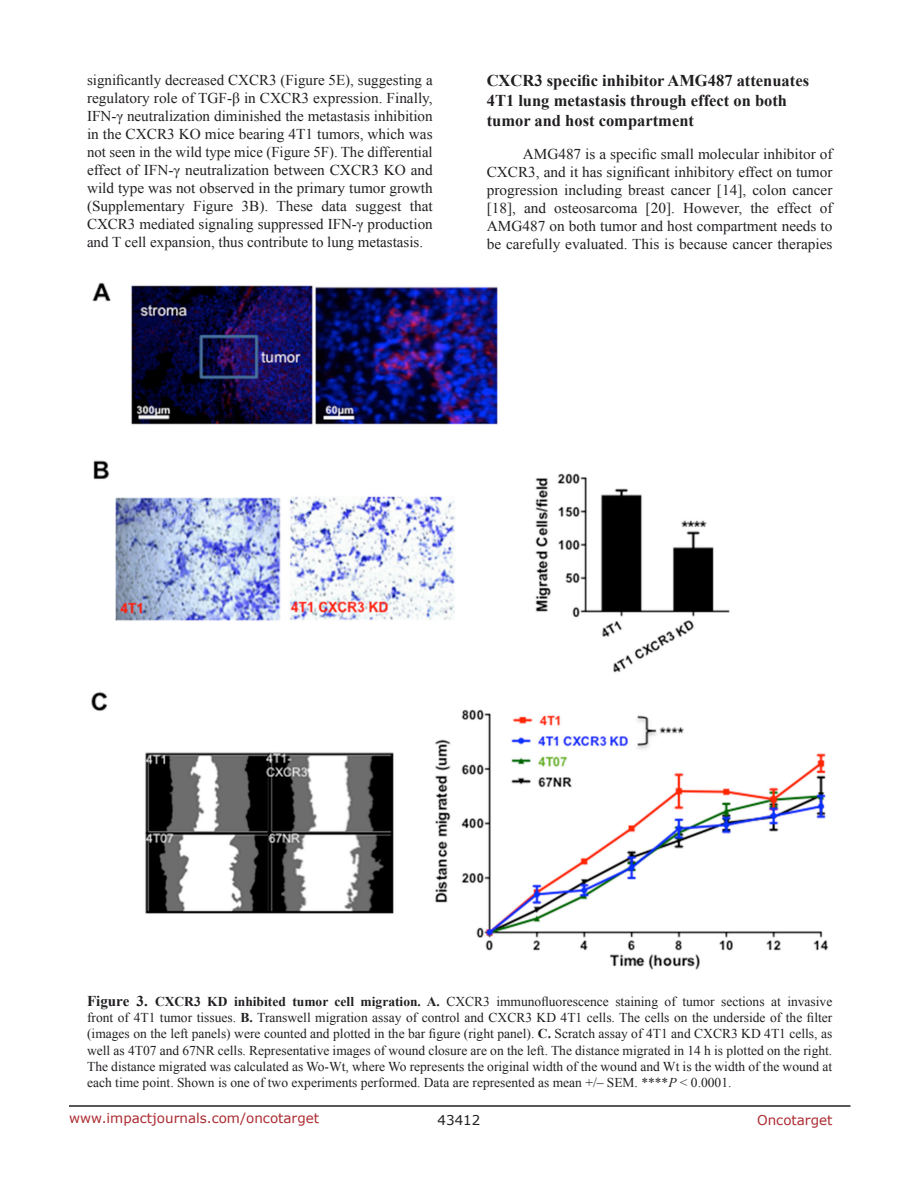
<style>
.page{position:relative;width:918px;height:1188px;background:#fff}
.page>*{position:absolute;margin:0;border:0;box-sizing:border-box;transform-origin:0 0}
.SubHeading_middle{font:700 16.5px/19.8px "Times New Roman";color:#221f22}
.BodyText{font:15px/18px "Times New Roman";color:#221f22;text-align:justify}
.FigureText{font:13.5px/16.2px "Times New Roman";color:#221f22;text-align:justify}
.t1{font:13.5px "Verdana";color:#ac2b31}
.t2{font:13.5px "Verdana";color:#221f22}
.s1{font-weight:700;font-size:15px}
.s2{font-weight:700}
.s3{font-style:italic}
</style>
<div class="page">
<hr style="left:69px;top:1105px;width:781px;height:2px;background:#231f20">
<img style="left:92px;top:282px;width:736px;height:688px">
<p class="BodyText" style="left:87px;top:71px;width:347px">significantly decreased CXCR3 (Figure 5E), suggesting a regulatory role of TGF-β in CXCR3 expression. Finally, IFN-γ neutralization diminished the metastasis inhibition in the CXCR3 KO mice bearing 4T1 tumors, which was not seen in the wild type mice (Figure 5F). The differential effect of IFN-γ neutralization between CXCR3 KO and wild type was not observed in the primary tumor growth (Supplementary Figure 3B). These data suggest that CXCR3 mediated signaling suppressed IFN-γ production and T cell expansion, thus contribute to lung metastasis.</p>
<p class="SubHeading_middle" style="left:487px;top:70px;width:324px">CXCR3 specific inhibitor AMG487 attenuates<br>4T1 lung metastasis through effect on both tumor and host compartment</p>
<p class="BodyText" style="left:487px;top:145px;width:347px;text-indent:36px">AMG487 is a specific small molecular inhibitor of CXCR3, and it has significant inhibitory effect on tumor progression including breast cancer [14], colon cancer [18], and osteosarcoma [20]. However, the effect of AMG487 on both tumor and host compartment needs to be carefully evaluated. This is because cancer therapies</p>
<p class="FigureText" style="left:87px;top:993px;width:747px"><span class="s1">Figure 3.</span> <span class="s2">CXCR3 KD inhibited tumor cell migration. A.</span> CXCR3 immunofluorescence staining of tumor sections at invasive front of 4T1 tumor tissues. <span class="s2">B.</span> Transwell migration assay of control and CXCR3 KD 4T1 cells. The cells on the underside of the filter (images on the left panels) were counted and plotted in the bar figure (right panel). <span class="s2">C.</span> Scratch assay of 4T1 and CXCR3 KD 4T1 cells, as well as 4T07 and 67NR cells. Representative images of wound closure are on the left. The distance migrated in 14 h is plotted on the right.<br>The distance migrated was calculated as Wo-Wt, where Wo represents the original width of the wound and Wt is the width of the wound at each time point. Shown is one of two experiments performed. Data are represented as mean +/– SEM. ****<span class="s3">P</span> &lt; 0.0001.</p>
<p class="t1" style="left:69px;top:1109px;width:252px">www.impactjournals.com/oncotarget</p>
<p class="t2" style="left:438px;top:1111px;width:44px">43412</p>
<p class="t1" style="left:757px;top:1111px;width:77px">Oncotarget</p>
</div>
